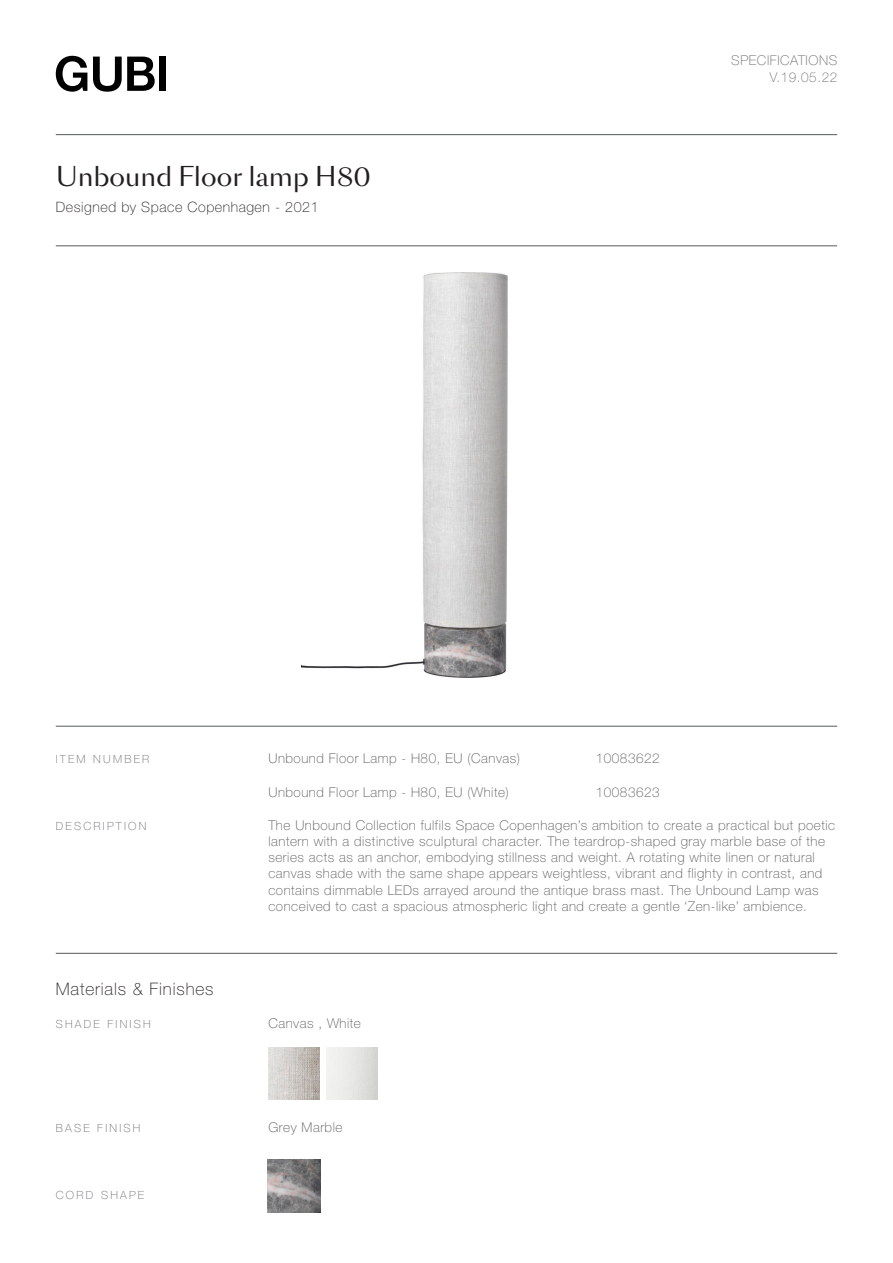
<style>
.page{position:relative;width:893px;height:1263px;background:#fff}
.page>*{position:absolute;margin:0;border:0;box-sizing:border-box;transform-origin:0 0}
.Heading_1_-_Title{font:25.5px "Sang Bleu Sans";color:#231f20}
.Part_Title{font:100 17.25px "Helvetica Neue LT Std";letter-spacing:.05em;color:#231f20}
.Heading_1_-_Title-2{font:100 14.25px "Helvetica Neue LT Std";letter-spacing:.04em;color:#231f20}
.key_works{font:100 13.5px/16.2px "Helvetica Neue LT Std";letter-spacing:.04em;color:#57585a}
.multiline_Keyword{font:100 13.5px "Helvetica Neue LT Std";letter-spacing:.04em;color:#6c6d70}
.key_works-2{font:100 11.25px "Helvetica Neue LT Std";letter-spacing:.2em;color:#6c6d70}
</style>
<div class="page">
<hr style="left:56px;top:134px;width:781px;height:1px;background:#57585a">
<hr style="left:56px;top:245px;width:781px;height:1px;background:#57585a">
<hr style="left:56px;top:726px;width:781px;height:1px;background:#57585a">
<hr style="left:56px;top:953px;width:781px;height:1px;background:#57585a">
<img style="left:302px;top:273px;width:205px;height:404px">
<img style="left:268px;top:1048px;width:52px;height:51px">
<svg style="left:56px;top:56px;width:31px;height:36px"></svg>
<svg style="left:93px;top:57px;width:62px;height:35px"></svg>
<div style="left:159px;top:57px;width:7px;height:34px;background:#000"></div>
<img style="left:268px;top:1159px;width:53px;height:53px">
<p class="Heading_1_-_Title" style="left:56px;top:160px;width:316px">Unbound Floor lamp H80</p>
<p class="Heading_1_-_Title-2" style="left:56px;top:199px;width:264px">Designed by Space Copenhagen - 2021</p>
<p class="multiline_Keyword" style="left:731px;top:53px;width:107px">SPECIFICATIONS</p>
<p class="multiline_Keyword" style="left:770px;top:69px;width:69px">V.19.05.22</p>
<p class="key_works-2" style="left:56px;top:753px;width:95px">ITEM NUMBER</p>
<p class="key_works" style="left:268px;top:750px;width:253px">Unbound Floor Lamp - H80, EU (Canvas)</p>
<p class="key_works" style="left:596px;top:750px;width:65px">10083622</p>
<p class="key_works" style="left:268px;top:783px;width:242px">Unbound Floor Lamp - H80, EU (White)</p>
<p class="key_works" style="left:596px;top:783px;width:65px">10083623</p>
<p class="key_works-2" style="left:56px;top:819px;width:92px">DESCRIPTION</p>
<p class="key_works" style="left:268px;top:817px;width:568px">The Unbound Collection fulfils Space Copenhagen’s ambition to create a practical but poetic lantern with a distinctive sculptural character. The teardrop-shaped gray marble base of the series acts as an anchor, embodying stillness and weight. A rotating white linen or natural canvas shade with the same shape appears weightless, vibrant and flighty in contrast, and contains dimmable LEDs arrayed around the antique brass mast. The Unbound Lamp was conceived to cast a spacious atmospheric light and create a gentle ‘Zen-like’ ambience.</p>
<p class="Part_Title" style="left:56px;top:979px;width:159px">Materials &amp; Finishes</p>
<p class="key_works-2" style="left:56px;top:1018px;width:96px">SHADE FINISH</p>
<p class="key_works" style="left:268px;top:1015px;width:94px">Canvas , White</p>
<p class="key_works-2" style="left:56px;top:1122px;width:86px">BASE FINISH</p>
<p class="key_works" style="left:268px;top:1119px;width:76px">Grey Marble</p>
<p class="key_works-2" style="left:56px;top:1188px;width:90px">CORD SHAPE</p>
</div>
